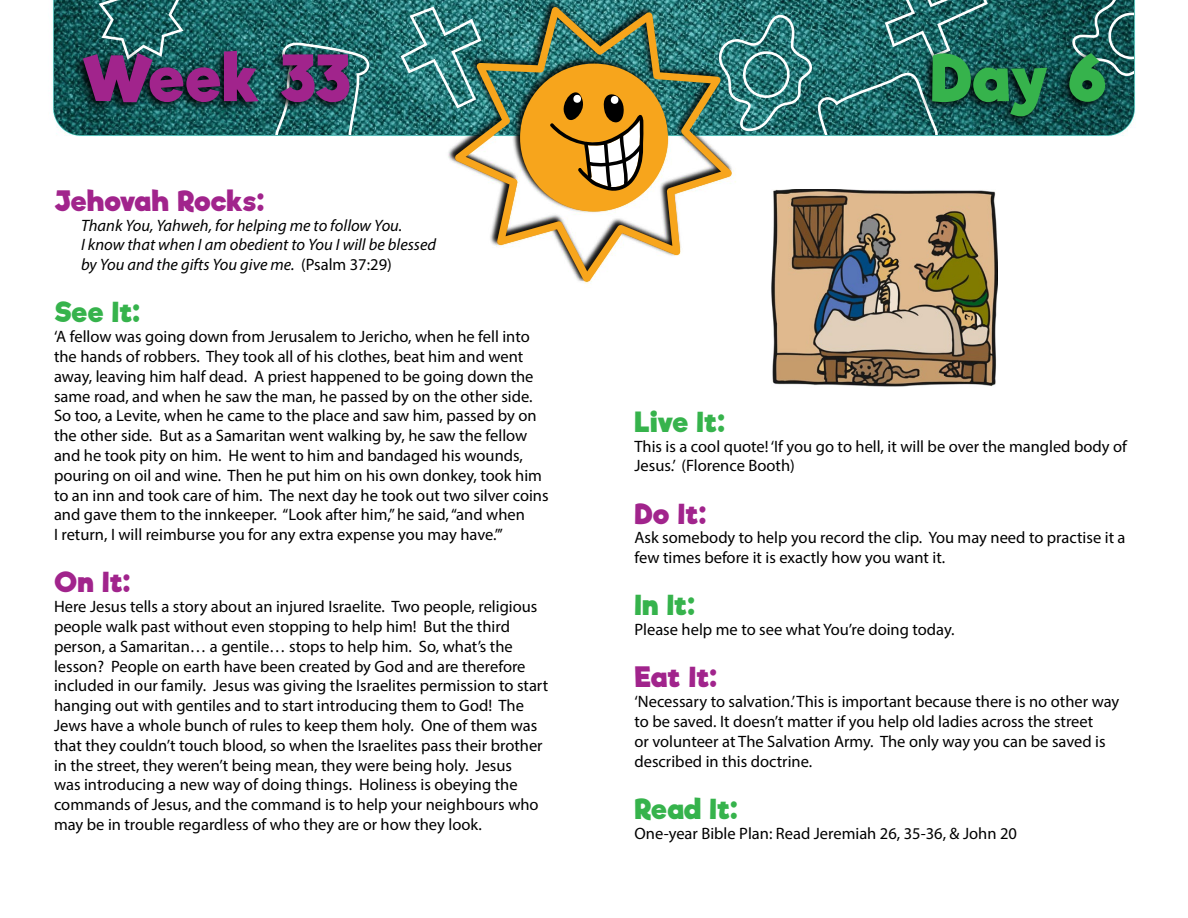
<style>
.page{position:relative;width:1188px;height:918px;background:#fff}
.page>*{position:absolute;margin:0;border:0;box-sizing:border-box;transform-origin:0 0}
.t1{font:700 61.5px "Riffic";letter-spacing:-.025em;color:#a1248c}
.t2{font:700 61.5px "Riffic";color:#36b34c}
.t3{font:700 27px "Riffic";letter-spacing:-.015em;color:#a1248c}
.t4{font:700 27px "Riffic";letter-spacing:-.01em;color:#36b34c}
.t5{font:16.5px/19.8px "Myriad Pro";color:#000}
.t6{font:italic 16.5px/19.8px "Myriad Pro";color:#000}
.s1{font-style:normal}
</style>
<div class="page">
<img style="left:54px;top:0;width:1080px;height:135px">
<svg style="left:99px;top:0;width:85px;height:47px;background:#2e6f6e"></svg>
<svg style="left:275px;top:43px;width:95px;height:92px;background:#387b7b"></svg>
<svg style="left:401px;top:7px;width:44px;height:102px;background:#3f8686"></svg>
<svg style="left:735px;top:0;width:253px;height:135px;background:#317777"></svg>
<svg style="left:1072px;top:0;width:62px;height:76px;background:#2f6666"></svg>
<img style="left:445px;top:0;width:290px;height:176px">
<svg style="left:455px;top:7px;width:277px;height:274px"></svg>
<svg style="left:549px;top:79px;width:95px;height:114px;background:#c6923a"></svg>
<img style="left:771px;top:189px;width:226px;height:198px">
<div style="left:72px;top:47px;width:282px;height:67px;background:#000;opacity:.95"></div>
<div style="left:921px;top:48px;width:189px;height:80px;background:#000;opacity:.95"></div>
<p class="t1" style="left:81px;top:40px;width:272px">Week 33</p>
<p class="t2" style="left:930px;top:40px;width:178px">Day 6</p>
<p class="t3" style="left:54px;top:184px;width:212px">Jehovah Rocks:</p>
<p class="t6" style="left:81px;top:215px;width:357px">Thank You, Yahweh, for helping me to follow You.<br>I know that when I am obedient to You I will be blessed by You and the gifts You give me. <span class="s1">(Psalm 37:29)</span></p>
<p class="t4" style="left:54px;top:296px;width:88px">See It:</p>
<p class="t5" style="left:54px;top:326px;width:496px">‘A fellow was going down from Jerusalem to Jericho, when he fell into the hands of robbers. They took all of his clothes, beat him and went away, leaving him half dead. A priest happened to be going down the same road, and when he saw the man, he passed by on the other side.<br>So too, a Levite, when he came to the place and saw him, passed by on the other side. But as a Samaritan went walking by, he saw the fellow and he took pity on him. He went to him and bandaged his wounds, pouring on oil and wine. Then he put him on his own donkey, took him to an inn and took care of him. The next day he took out two silver coins and gave them to the innkeeper. “Look after him,” he said, “and when<br>I return, I will reimburse you for any extra expense you may have.”’</p>
<p class="t3" style="left:54px;top:566px;width:78px">On It:</p>
<p class="t5" style="left:54px;top:596px;width:496px">Here Jesus tells a story about an injured Israelite. Two people, religious people walk past without even stopping to help him! But the third person, a Samaritan… a gentile… stops to help him. So, what’s the lesson? People on earth have been created by God and are therefore included in our family. Jesus was giving the Israelites permission to start hanging out with gentiles and to start introducing them to God! The Jews have a whole bunch of rules to keep them holy. One of them was that they couldn’t touch blood, so when the Israelites pass their brother in the street, they weren’t being mean, they were being holy. Jesus<br>was introducing a new way of doing things. Holiness is obeying the commands of Jesus, and the command is to help your neighbours who may be in trouble regardless of who they are or how they look.</p>
<p class="t4" style="left:634px;top:405px;width:92px">Live It:</p>
<p class="t5" style="left:634px;top:436px;width:494px">This is a cool quote! ‘If you go to hell, it will be over the mangled body of<br>Jesus.’ (Florence Booth)</p>
<p class="t3" style="left:634px;top:497px;width:73px">Do It:</p>
<p class="t5" style="left:634px;top:528px;width:493px">Ask somebody to help you record the clip. You may need to practise it a few times before it is exactly how you want it.</p>
<p class="t4" style="left:634px;top:589px;width:62px">In It:</p>
<p class="t5" style="left:634px;top:619px;width:322px">Please help me to see what You’re doing today.</p>
<p class="t3" style="left:634px;top:661px;width:84px">Eat It:</p>
<p class="t5" style="left:634px;top:691px;width:486px">‘Necessary to salvation.’ This is important because there is no other way to be saved. It doesn’t matter if you help old ladies across the street<br>or volunteer at The Salvation Army. The only way you can be saved is described in this doctrine.</p>
<p class="t4" style="left:634px;top:792px;width:105px">Read It:</p>
<p class="t5" style="left:634px;top:823px;width:384px">One-year Bible Plan: Read Jeremiah 26, 35-36, &amp; John 20</p>
</div>
